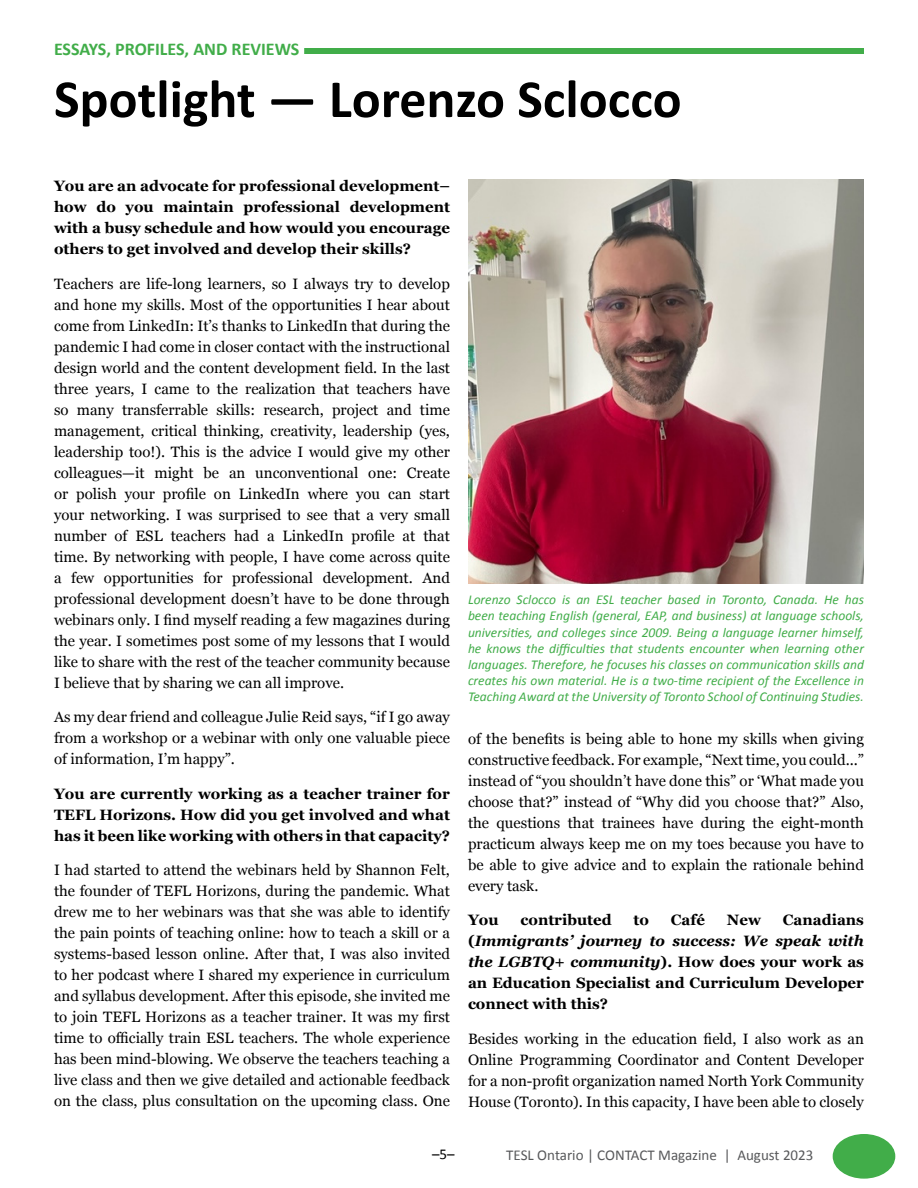
<style>
.page{position:relative;width:918px;height:1188px;background:#fff}
.page>*{position:absolute;margin:0;border:0;box-sizing:border-box;transform-origin:0 0}
.t1{font:700 54px "Calibri";color:#000}
.t2{font:700 18px "Calibri";color:#41ad49}
.t3{font:15px/21px "Georgia";color:#000;text-align:justify}
.t4{font:700 15px/21px "Georgia";color:#000;text-align:justify}
.t5{font:15px "Calibri";color:#58595b}
.t6{font:15px "Calibri";color:#000}
.t7{font:italic 13.5px/16.2px "Calibri";color:#41ad49;text-align:justify}
.s1{font-style:italic}
</style>
<div class="page">
<div style="left:304px;top:48px;width:560px;height:6px;background:#41ad49"></div>
<div style="left:833px;top:1135px;width:62px;height:43px;background:#41ad49;border-radius:50%"></div>
<div style="left:833px;top:1134px;width:62px;height:45px;border:2px solid #41ad49;border-radius:50%"></div>
<img style="left:468px;top:180px;width:396px;height:404px">
<p class="t2" style="left:54px;top:36px;width:247px">ESSAYS, PROFILES, AND REVIEWS</p>
<h1 class="t1" style="left:54px;top:61px;width:629px">Spotlight — Lorenzo Sclocco</h1>
<p class="t4" style="left:54px;top:175px;width:398px">You are an advocate for professional development– how do you maintain professional development with a busy schedule and how would you encourage others to get involved and develop their skills?</p>
<p class="t3" style="left:54px;top:273px;width:398px">Teachers are life-long learners, so I always try to develop and hone my skills. Most of the opportunities I hear about come from LinkedIn: It’s thanks to LinkedIn that during the pandemic I had come in closer contact with the instructional design world and the content development field. In the last three years, I came to the realization that teachers have so many transferrable skills: research, project and time management, critical thinking, creativity, leadership (yes, leadership too!). This is the advice I would give my other colleagues—it might be an unconventional one: Create or polish your profile on LinkedIn where you can start your networking. I was surprised to see that a very small number of ESL teachers had a LinkedIn profile at that time. By networking with people, I have come across quite a few opportunities for professional development. And professional development doesn’t have to be done through webinars only. I find myself reading a few magazines during the year. I sometimes post some of my lessons that I would like to share with the rest of the teacher community because I believe that by sharing we can all improve.</p>
<p class="t3" style="left:54px;top:706px;width:397px">As my dear friend and colleague Julie Reid says, “if I go away from a workshop or a webinar with only one valuable piece of information, I’m happy”.</p>
<p class="t4" style="left:54px;top:782px;width:398px">You are currently working as a teacher trainer for TEFL Horizons. How did you get involved and what has it been like working with others in that capacity?</p>
<p class="t3" style="left:54px;top:859px;width:398px">I had started to attend the webinars held by Shannon Felt, the founder of TEFL Horizons, during the pandemic. What drew me to her webinars was that she was able to identify the pain points of teaching online: how to teach a skill or a systems-based lesson online. After that, I was also invited to her podcast where I shared my experience in curriculum and syllabus development. After this episode, she invited me to join TEFL Horizons as a teacher trainer. It was my first time to officially train ESL teachers. The whole experience has been mind-blowing. We observe the teachers teaching a live class and then we give detailed and actionable feedback on the class, plus consultation on the upcoming class. One</p>
<p class="t7" style="left:468px;top:591px;width:398px">Lorenzo Sclocco is an ESL teacher based in Toronto, Canada. He has been teaching English (general, EAP, and business) at language schools, universities, and colleges since 2009. Being a language learner himself, he knows the difficulties that students encounter when learning other languages. Therefore, he focuses his classes on communication skills and creates his own material. He is a two-time recipient of the Excellence in Teaching Award at the University of Toronto School of Continuing Studies.</p>
<p class="t3" style="left:468px;top:727px;width:398px">of the benefits is being able to hone my skills when giving constructive feedback. For example, “Next time, you could...” instead of “you shouldn’t have done this” or ‘What made you choose that?” instead of “Why did you choose that?” Also, the questions that trainees have during the eight-month practicum always keep me on my toes because you have to be able to give advice and to explain the rationale behind every task.</p>
<p class="t4" style="left:468px;top:909px;width:32px">You</p>
<p class="t4" style="left:520px;top:909px;width:93px">contributed</p>
<p class="t4" style="left:634px;top:909px;width:17px">to</p>
<p class="t4" style="left:671px;top:909px;width:36px">Café</p>
<p class="t4" style="left:727px;top:909px;width:36px">New</p>
<p class="t4" style="left:468px;top:909px;width:398px;text-indent:315px">Canadians (<span class="s1">Immigrants’ journey to success: We speak with the LGBTQ+ community</span>). How does your work as an Education Specialist and Curriculum Developer connect with this?</p>
<p class="t3" style="left:468px;top:1027px;width:398px">Besides working in the education field, I also work as an Online Programming Coordinator and Content Developer for a non-profit organization named North York Community House (Toronto). In this capacity, I have been able to closely</p>
<p class="t6" style="left:432px;top:1144px;width:24px">–5–</p>
<p class="t5" style="left:506px;top:1144px;width:309px">TESL Ontario | CONTACT Magazine | August 2023</p>
</div>
